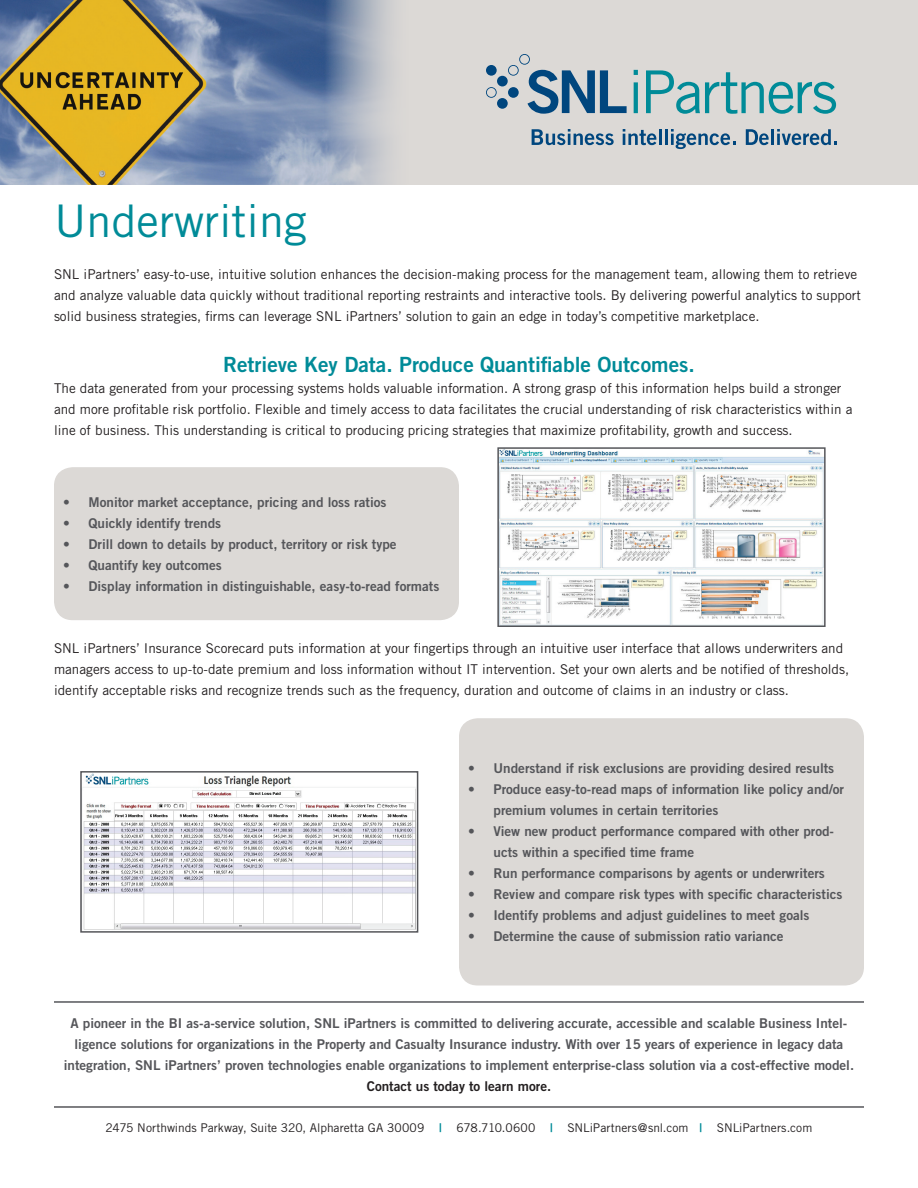
<style>
.page{position:relative;width:918px;height:1188px;background:#fff}
.page>*{position:absolute;margin:0;border:0;box-sizing:border-box;transform-origin:0 0}
.t1{font:45px "Trade Gothic";color:#008b98}
.t2{font:21px "Trade Gothic Bold Two";color:#008b98}
.t3{font:13.5px/21px "Trade Gothic";color:#231f20}
.t4{font:13.5px/21px "Trade Gothic Bold Two";color:#55565a}
.t5{font:13.5px "Trade Gothic Bold Two";color:#231f20}
.t6{font:12px "Trade Gothic";color:#231f20}
.s1{font-family:"Trade Gothic Bold Two";color:#008b98}
</style>
<div class="page">
<div style="left:0;top:0;width:918px;height:185px;background:#dcd9d6"></div>
<img style="left:0;top:0;width:393px;height:185px">
<hr style="left:54px;top:1106px;width:810px;height:2px;background:#55565a">
<hr style="left:54px;top:1001px;width:810px;height:2px;background:#55565a">
<div style="left:55px;top:468px;width:403px;height:151px;background:#dcd9d6;border-radius:18px"></div>
<div style="left:54px;top:467px;width:405px;height:153px;border:2px solid #dcd9d6;border-radius:18px"></div>
<div style="left:460px;top:719px;width:403px;height:266px;background:#dcd9d6;border-radius:18px"></div>
<div style="left:459px;top:718px;width:405px;height:268px;border:2px solid #dcd9d6;border-radius:18px"></div>
<img style="left:500px;top:450px;width:323px;height:174px">
<div style="left:497px;top:447px;width:329px;height:180px;border:2px solid #55565a"></div>
<img style="left:83px;top:774px;width:332px;height:156px">
<div style="left:80px;top:771px;width:338px;height:162px;border:2px solid #55565a"></div>
<div style="left:497px;top:98px;width:11px;height:11px;background:#00467e;border-radius:50%"></div>
<div style="left:497px;top:76px;width:11px;height:10px;background:#00467e;border-radius:50%"></div>
<div style="left:486px;top:65px;width:11px;height:11px;background:#00467e;border-radius:50%"></div>
<svg style="left:486px;top:87px;width:11px;height:11px"></svg>
<svg style="left:508px;top:54px;width:119px;height:60px"></svg>
<svg style="left:634px;top:70px;width:4px;height:5px"></svg>
<svg style="left:634px;top:82px;width:4px;height:31px"></svg>
<svg style="left:646px;top:70px;width:190px;height:44px"></svg>
<svg style="left:532px;top:129px;width:82px;height:16px"></svg>
<svg style="left:623px;top:129px;width:33px;height:16px"></svg>
<hr style="left:659px;top:129px;width:3px;height:16px;background:#00467e">
<hr style="left:665px;top:129px;width:3px;height:16px;background:#00467e">
<svg style="left:671px;top:129px;width:65px;height:20px"></svg>
<svg style="left:746px;top:129px;width:23px;height:16px"></svg>
<hr style="left:771px;top:129px;width:3px;height:16px;background:#00467e">
<svg style="left:777px;top:129px;width:60px;height:16px"></svg>
<h1 class="t1" style="left:54px;top:193px;width:254px">Underwriting</h1>
<p class="t3" style="left:54px;top:263px;width:808px">SNL iPartners’ easy-to-use, intuitive solution enhances the decision-making process for the management team, allowing them to retrieve and analyze valuable data quickly without traditional reporting restraints and interactive tools. By delivering powerful analytics to support solid business strategies, firms can leverage SNL iPartners’ solution to gain an edge in today’s competitive marketplace.</p>
<h2 class="t2" style="left:223px;top:351px;width:473px">Retrieve Key Data. Produce Quantifiable Outcomes.</h2>
<p class="t3" style="left:54px;top:378px;width:800px">The data generated from your processing systems holds valuable information. A strong grasp of this information helps build a stronger and more profitable risk portfolio. Flexible and timely access to data facilitates the crucial understanding of risk characteristics within a line of business. This understanding is critical to producing pricing strategies that maximize profitability, growth and success.</p>
<p class="t4" style="left:63px;top:492px;width:325px">• Monitor market acceptance, pricing and loss ratios</p>
<p class="t4" style="left:63px;top:513px;width:160px">• Quickly identify trends</p>
<p class="t4" style="left:63px;top:534px;width:335px">• Drill down to details by product, territory or risk type</p>
<p class="t4" style="left:63px;top:555px;width:160px">• Quantify key outcomes</p>
<p class="t4" style="left:63px;top:576px;width:378px">• Display information in distinguishable, easy-to-read formats</p>
<p class="t3" style="left:54px;top:638px;width:797px">SNL iPartners’ Insurance Scorecard puts information at your fingertips through an intuitive user interface that allows underwriters and managers access to up-to-date premium and loss information without IT intervention. Set your own alerts and be notified of thresholds, identify acceptable risks and recognize trends such as the frequency, duration and outcome of claims in an industry or class.</p>
<p class="t4" style="left:468px;top:758px;width:368px">• Understand if risk exclusions are providing desired results</p>
<p class="t4" style="left:494px;top:779px;width:352px;text-indent:-26px">• Produce easy-to-read maps of information like policy and/or premium volumes in certain territories</p>
<p class="t4" style="left:494px;top:821px;width:342px;text-indent:-26px">• View new product performance compared with other prod&shy;ucts within a specified time frame</p>
<p class="t4" style="left:468px;top:863px;width:358px">• Run performance comparisons by agents or underwriters</p>
<p class="t4" style="left:468px;top:884px;width:376px">• Review and compare risk types with specific characteristics</p>
<p class="t4" style="left:468px;top:905px;width:343px">• Identify problems and adjust guidelines to meet goals</p>
<p class="t4" style="left:468px;top:926px;width:317px">• Determine the cause of submission ratio variance</p>
<p class="t4" style="left:64px;top:1013px;width:792px;text-align:center">A pioneer in the BI as-a-service solution, SNL iPartners is committed to delivering accurate, accessible and scalable Business Intel&shy;ligence solutions for organizations in the Property and Casualty Insurance industry. With over 15 years of experience in legacy data integration, SNL iPartners’ proven technologies enable organizations to implement enterprise-class solution via a cost-effective model.</p>
<p class="t5" style="left:367px;top:1078px;width:186px">Contact us today to learn more.</p>
<p class="t6" style="left:106px;top:1121px;width:708px">2475 Northwinds Parkway, Suite 320, Alpharetta GA 30009 <span class="s1">|</span> 678.710.0600 <span class="s1">|</span> SNLiPartners@snl.com <span class="s1">|</span> SNLiPartners.com</p>
</div>
